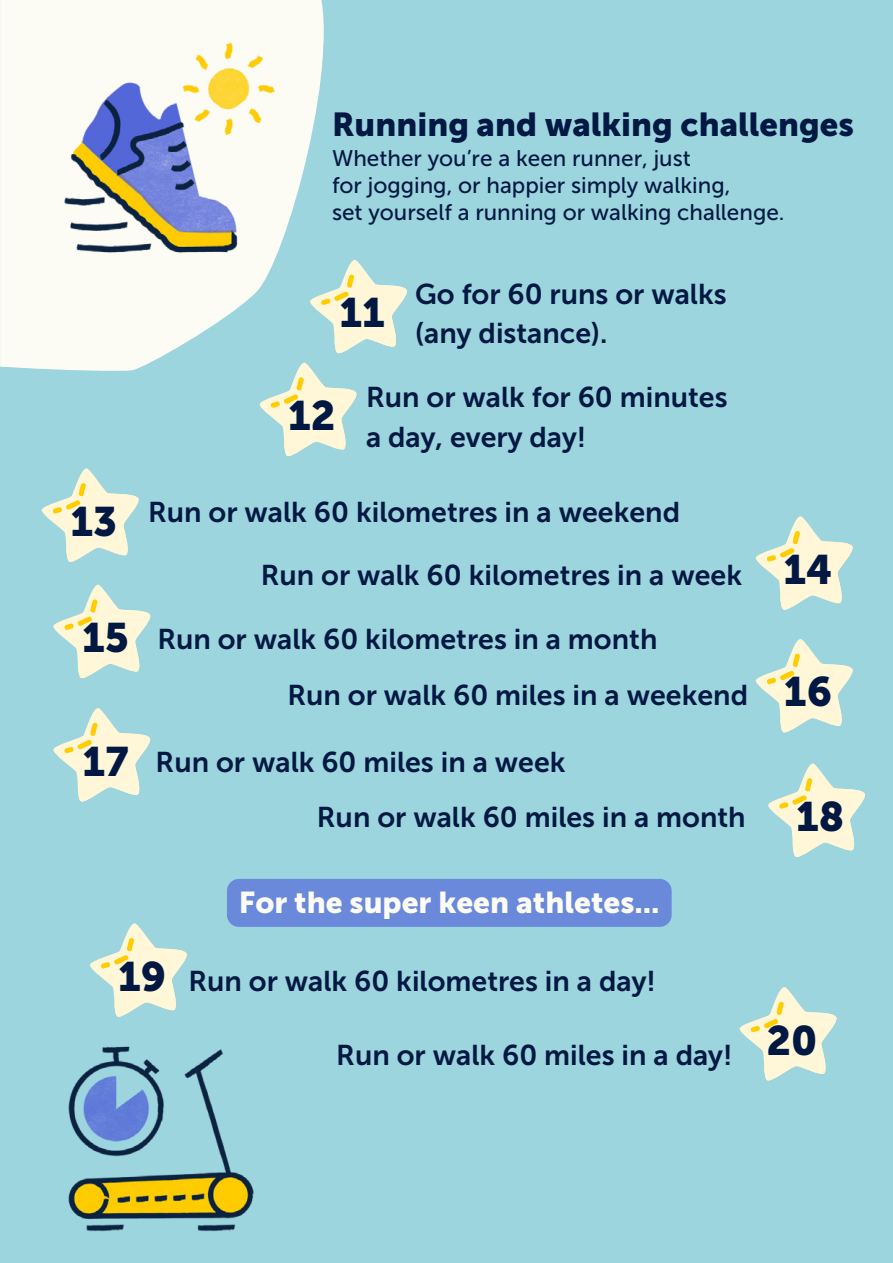
<style>
.page{position:relative;width:893px;height:1263px;background:#9cd5dd}
.page>*{position:absolute;margin:0;border:0;box-sizing:border-box;transform-origin:0 0}
.t1{font:40.95px "Museo Sans 900";color:#011843}
.t2{font:33px "Museo Sans 900";color:#011843}
.t3{font:30px "Museo Sans 900";color:#fcfcf5}
.t4{font:28.5px/39.5px "Museo Sans 700";color:#011843}
.t5{font:22.5px/27px "Museo Sans 500";color:#011843}
.s1{font-family:"Museo Sans 900";font-size:40.95px}
</style>
<div class="page">
<svg style="left:326px;top:259px;width:81px;height:95px"></svg>
<svg style="left:259px;top:373px;width:98px;height:83px"></svg>
<svg style="left:755px;top:516px;width:98px;height:94px"></svg>
<svg style="left:53px;top:584px;width:98px;height:95px"></svg>
<svg style="left:41px;top:468px;width:98px;height:94px"></svg>
<svg style="left:755px;top:639px;width:98px;height:94px"></svg>
<svg style="left:53px;top:708px;width:98px;height:94px"></svg>
<svg style="left:768px;top:763px;width:97px;height:94px"></svg>
<svg style="left:90px;top:923px;width:97px;height:94px"></svg>
<svg style="left:739px;top:987px;width:98px;height:94px"></svg>
<svg style="left:0;top:0;width:326px;height:373px;fill:#fcfcf5"></svg>
<img style="left:58px;top:37px;width:222px;height:222px">
<img style="left:68px;top:1046px;width:186px;height:186px">
<div style="left:227px;top:879px;width:445px;height:48px;background:#6a89da"></div>
<p class="t2" style="left:332px;top:106px;width:523px">Running and walking challenges</p>
<p class="t5" style="left:332px;top:145px;width:454px">Whether you’re a keen runner, just<br>for jogging, or happier simply walking,<br>set yourself a running or walking challenge.</p>
<p class="t1" style="left:339px;top:290px;width:47px">11</p>
<p class="t4" style="left:415px;top:274px;width:313px">Go for 60 runs or walks (any distance).</p>
<p class="t1" style="left:71px;top:498px;width:48px">13</p>
<p class="t1" style="left:82px;top:615px;width:48px">15</p>
<p class="t1" style="left:288px;top:392px;width:49px">12</p>
<p class="t4" style="left:366px;top:378px;width:363px">Run or walk for 60 minutes a day, every day!</p>
<p class="t4" style="left:148px;top:492px;width:533px">Run or walk 60 kilometres in a weekend</p>
<p class="t4" style="left:261px;top:555px;width:573px">Run or walk 60 kilometres in a week <span class="s1">14</span></p>
<p class="t4" style="left:157px;top:620px;width:502px">Run or walk 60 kilometres in a month</p>
<p class="t4" style="left:287px;top:676px;width:546px">Run or walk 60 miles in a weekend <span class="s1">16</span></p>
<p class="t4" style="left:317px;top:734px;width:529px;line-height:55.2px;text-indent:-234px"><span class="s1">17</span> Run or walk 60 miles in a week<br>Run or walk 60 miles in a month <span class="s1">18</span></p>
<p class="t1" style="left:118px;top:953px;width:50px">19</p>
<p class="t3" style="left:239px;top:885px;width:422px">For the super keen athletes...</p>
<p class="t4" style="left:188px;top:962px;width:469px">Run or walk 60 kilometres in a day!</p>
<p class="t4" style="left:336px;top:1035px;width:482px">Run or walk 60 miles in a day! <sup>20</sup></p>
</div>
